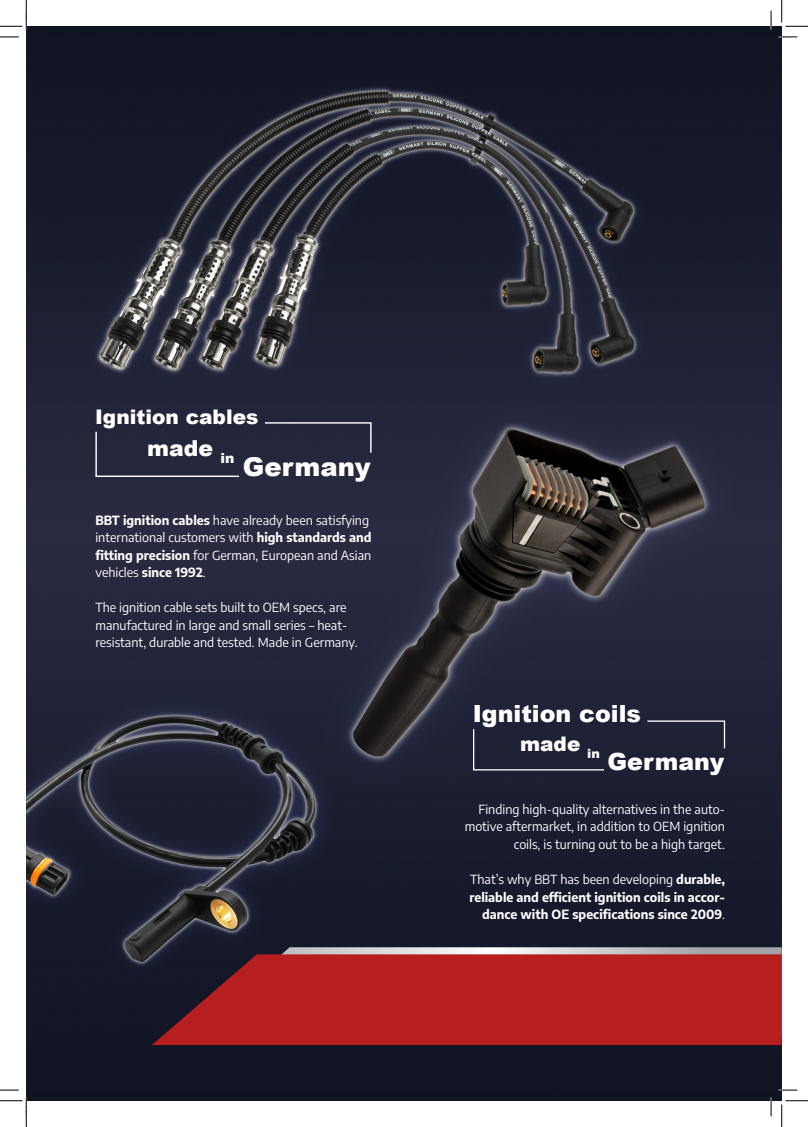
<style>
.page{position:relative;width:808px;height:1127px;background:#fff}
.page>*{position:absolute;margin:0;border:0;box-sizing:border-box;transform-origin:0 0}
.t1{font:900 25.88px "Arial";color:#fff}
.t2{font:900 23.62px "Arial";color:#fff}
.t3{font:900 22px "Arial";color:#fff}
.t4{font:900 20.12px "Arial";color:#fff}
.t5{font:100 condensed 12.5px/17.5px "Encode Sans";color:#fff}
.t6{font:700 12.5px/17.5px "Encode Sans";color:#fff;text-align:right}
.s1{font-weight:700;font-stretch:normal}
.s2{font-weight:100;font-stretch:condensed}
</style>
<div class="page">
<img style="left:26px;top:26px;width:755px;height:1074px">
<svg style="left:188px;top:947px;width:593px;height:7px;background:#a9aaaf"></svg>
<svg style="left:152px;top:954px;width:629px;height:90px;background:#a91d20"></svg>
<div style="left:95px;top:421px;width:277px;height:56px;background:#24263b"></div>
<div style="left:472px;top:719px;width:253px;height:52px;background:#1e2035"></div>
<svg style="left:0;top:36px;width:19px;height:2px"></svg>
<svg style="left:778px;top:36px;width:19px;height:2px"></svg>
<svg style="left:0;top:1089px;width:19px;height:1px"></svg>
<svg style="left:778px;top:1088px;width:19px;height:2px"></svg>
<svg style="left:770px;top:11px;width:1px;height:18px"></svg>
<svg style="left:770px;top:1097px;width:1px;height:18px"></svg>
<svg style="left:0;top:0;width:27px;height:29px"></svg>
<svg style="left:0;top:1097px;width:27px;height:29px"></svg>
<svg style="left:781px;top:0;width:26px;height:27px"></svg>
<svg style="left:781px;top:1100px;width:26px;height:26px"></svg>
<h3 class="t4" style="left:95px;top:402px;width:165px">Ignition cables</h3>
<h3 class="t3" style="left:147px;top:431px;width:89px">made <sub>in</sub></h3>
<h1 class="t1" style="left:243px;top:448px;width:129px">Germany</h1>
<p class="t5" style="left:95px;top:510px;width:277px"><span class="s1">BBT ignition cables</span> have already been satisfying international customers with <span class="s1">high standards and fitting precision</span> for German, European and Asian vehicles <span class="s1">since 1992</span>.</p>
<p class="t5" style="left:95px;top:598px;width:263px">The ignition cable sets built to OEM specs, are manufactured in large and small series – heat&shy;resistant, durable and tested. Made in Germany.</p>
<h2 class="t2" style="left:472px;top:696px;width:170px">Ignition coils</h2>
<h3 class="t4" style="left:520px;top:729px;width:81px">made <sub>in</sub></h3>
<h2 class="t2" style="left:607px;top:744px;width:118px">Germany</h2>
<p class="t5" style="left:464px;top:799px;width:262px;text-align:right">Finding high-quality alternatives in the auto&shy;motive aftermarket, in addition to OEM ignition coils, is turning out to be a high target.</p>
<p class="t6" style="left:469px;top:869px;width:257px"><span class="s2">That’s why BBT has been developing</span> durable, reliable and efficient ignition coils in accor&shy;dance with OE specifications since 2009<span class="s2">.</span></p>
</div>
